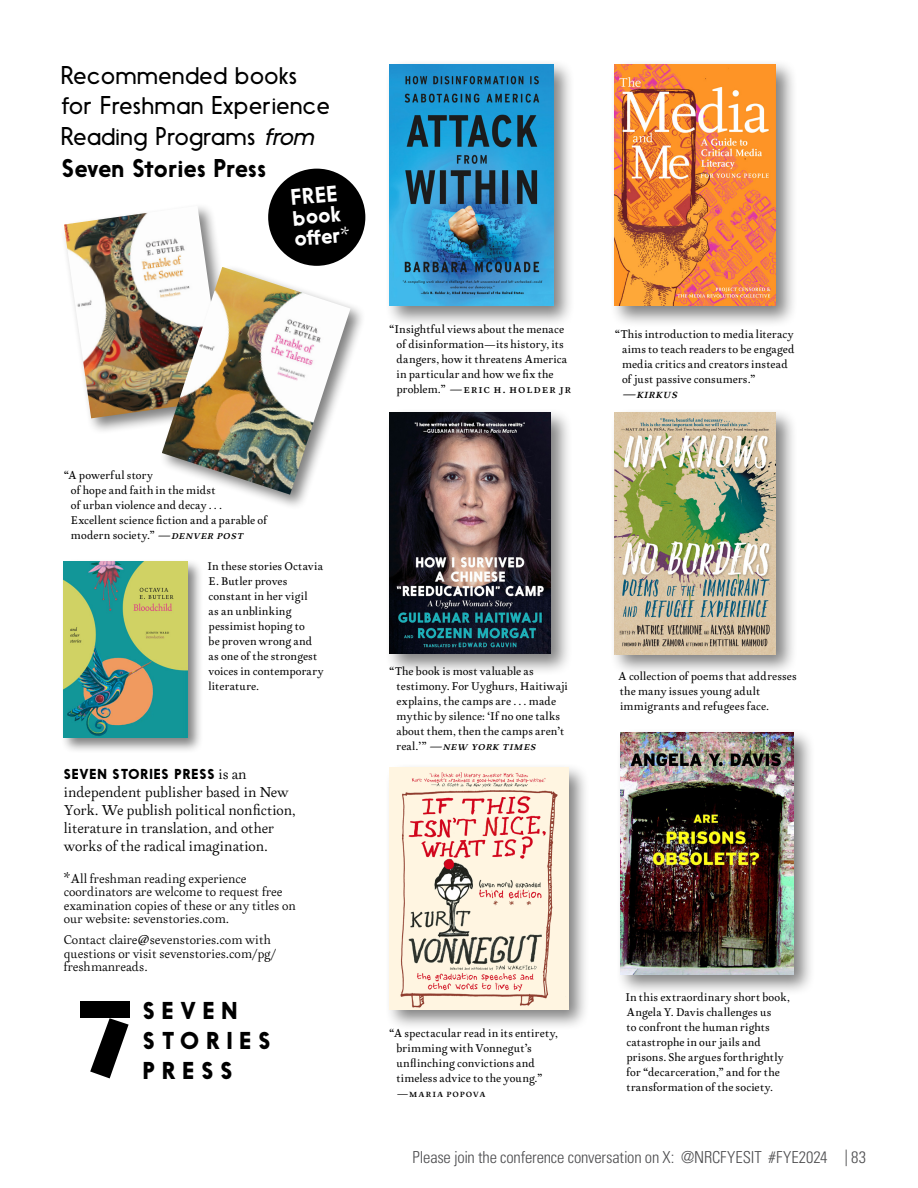
<style>
.page{position:relative;width:918px;height:1188px;background:#fff}
.page>*{position:absolute;margin:0;border:0;box-sizing:border-box;transform-origin:0 0}
.t1{font:300 24px/31px "Nanami";letter-spacing:.03em;color:#000}
.t2{font:22.8px/30px "Nanami Bld";letter-spacing:.3em;color:#000}
.t3{font:500 21px/21px "Nanami";color:#fff}
.t4{font:300 condensed 16.5px "Univers LT Std";letter-spacing:-.01em;color:#4d4d4f}
.t5{font:100 15.3px/18px "Neftali Pro";color:#000}
.t6{font:italic 500 14.25px "Neftali Pro";letter-spacing:.02em;color:#000}
.t7{font:100 13.5px/13.5px "Neftali Pro";color:#000}
.t8{font:500 13.5px "Neftali Pro";color:#000}
.t9{font:13.5px "Nanami Bld";letter-spacing:.06em;color:#000}
.t10{font:italic 500 13.5px "Neftali Pro";letter-spacing:.02em;color:#000}
.t11{font:500 12px/15px "Neftali Pro";letter-spacing:.01em;color:#000}
.s1{font-family:"Nanami Lt Oblq";font-weight:400}
.s2{font-weight:500}
.s3{font-family:"Neftali Pro";font-weight:100}
.s4{font-style:italic;font-size:13.5px}
.s5{font-family:"Neftali Pro";font-weight:100;font-size:15.3px}
.s6{font-size:15.3px}
.s7{font-size:12px}
.s8{font-style:normal;font-size:12px}
</style>
<div class="page">
<div style="left:384px;top:763px;width:207px;height:269px;background:#000;opacity:.5"></div>
<img style="left:389px;top:768px;width:179px;height:241px">
<div style="left:610px;top:407px;width:188px;height:269px;background:#000;opacity:.5"></div>
<img style="left:615px;top:412px;width:160px;height:242px">
<div style="left:615px;top:728px;width:201px;height:268px;background:#000;opacity:.5"></div>
<img style="left:620px;top:733px;width:174px;height:241px">
<div style="left:61px;top:558px;width:142px;height:195px;background:#000;opacity:.5"></div>
<img style="left:64px;top:561px;width:123px;height:177px">
<div style="left:384px;top:59px;width:191px;height:269px;background:#000;opacity:.5"></div>
<img style="left:389px;top:64px;width:164px;height:242px">
<div style="left:610px;top:59px;width:188px;height:269px;background:#000;opacity:.5"></div>
<img style="left:615px;top:64px;width:161px;height:242px">
<div style="left:384px;top:407px;width:189px;height:269px;background:#000;opacity:.5"></div>
<img style="left:389px;top:412px;width:161px;height:242px">
<div style="left:61px;top:203px;width:181px;height:232px;background:#000;opacity:.5"></div>
<img style="left:64px;top:206px;width:161px;height:212px">
<div style="left:159px;top:264px;width:208px;height:247px;background:#000;opacity:.5"></div>
<img style="left:162px;top:267px;width:189px;height:228px">
<div style="left:80px;top:1002px;width:50px;height:16px;background:#000"></div>
<svg style="left:90px;top:1018px;width:39px;height:60px"></svg>
<div style="left:268px;top:169px;width:97px;height:97px;background:#000;border-radius:50%"></div>
<p class="t1" style="left:62px;top:60px;width:270px">Recommended books for Freshman Experience<br>Reading Programs <span class="s1">from<br></span><span class="s2">Seven Stories Press</span></p>
<p class="t3" style="left:290px;top:186px;width:57px;rotate:-5deg">FREE book offer<span class="s3">*</span></p>
<p class="t11" style="left:71px;top:468px;width:198px;text-indent:-7px">“A powerful story<br>of hope and faith in the midst<br>of urban violence and decay . . .<br>Excellent science fiction and a parable of modern society.” <span class="s4">—denver post</span></p>
<p class="t11" style="left:208px;top:559px;width:117px">In these stories Octavia<br>E. Butler proves constant in her vigil<br>as an unblinking pessimist hoping to<br>be proven wrong and as one of the strongest voices in contemporary literature.</p>
<p class="t9" style="left:64px;top:766px;width:184px">SEVEN STORIES PRESS <span class="s5">is an</span></p>
<p class="t5" style="left:64px;top:783px;width:234px">independent publisher based in New York. We publish political nonfiction, literature in translation, and other works of the radical imagination.</p>
<p class="t7" style="left:64px;top:872px;width:234px"><span class="s6">*</span>All freshman reading experience coordinators are welcome to request free examination copies of these or any titles on our website: sevenstories.com.</p>
<p class="t7" style="left:64px;top:933px;width:214px">Contact claire@sevenstories.com with questions or visit sevenstories.com/pg/ freshmanreads.</p>
<p class="t2" style="left:143px;top:995px;width:130px">SEVEN<br>STORIES<br>PRESS</p>
<p class="t11" style="left:397px;top:321px;width:172px;text-indent:-7px">“Insightful views about the menace of disinformation—its history, its dangers, how it threatens America in particular and how we fix the</p>
<p class="t8" style="left:397px;top:379px;width:177px"><span class="s7">problem.”</span> —eric h. holder jr</p>
<p class="t11" style="left:622px;top:326px;width:174px;text-indent:-7px">“This introduction to media literacy aims to teach readers to be engaged media critics and creators instead of just passive consumers.”</p>
<p class="t6" style="left:622px;top:384px;width:57px">—kirkus</p>
<p class="t11" style="left:397px;top:664px;width:173px;text-indent:-7px">“The book is most valuable as testimony. For Uyghurs, Haitiwaji explains, the camps are . . . made mythic by silence: ‘If no one talks about them, then the camps aren’t</p>
<p class="t10" style="left:397px;top:737px;width:141px"><span class="s8">real.’”</span> —new york times</p>
<p class="t11" style="left:618px;top:668px;width:180px">A collection of poems that addresses the many issues young adult immigrants and refugees face.</p>
<p class="t11" style="left:397px;top:1026px;width:163px;text-indent:-7px">“A spectacular read in its entirety, brimming with Vonnegut’s unflinching convictions and timeless advice to the young.” —maria popova</p>
<p class="t11" style="left:626px;top:989px;width:166px">In this extraordinary short book,<br>Angela Y. Davis challenges us<br>to confront the human rights catastrophe in our jails and prisons. She argues forthrightly for “decarceration,” and for the transformation of the society.</p>
<h3 class="t4" style="left:413px;top:1147px;width:455px">Please join the conference conversation on X: @NRCFYESIT #FYE2024 | 83</h3>
</div>
